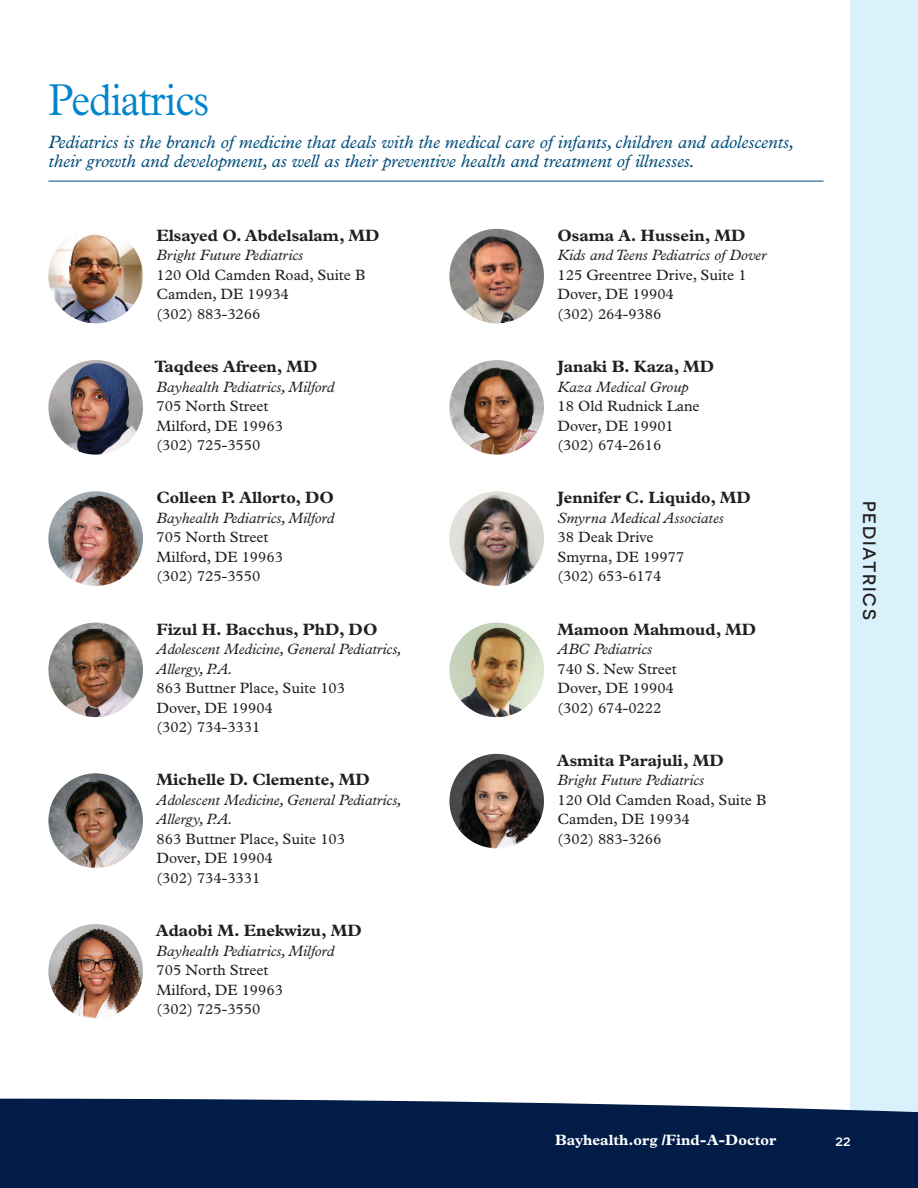
<style>
.page{position:relative;width:918px;height:1188px;background:#fff}
.page>*{position:absolute;margin:0;border:0;box-sizing:border-box;transform-origin:0 0}
.t1{font:300 45px "Plantin";letter-spacing:-.02em;color:#0085cc;scale:.9 1}
.t2{font:italic 18px/19.5px "Plantin";color:#004d7b}
.t3{font:500 18px "Novecentosanswide";letter-spacing:.1em;color:#231f20}
.t4{font:700 16.5px "Plantin";color:#231f20}
.t5{font:15px/19.5px "Plantin";color:#231f20}
.t6{font:italic 15px/19.5px "Plantin";color:#231f20}
.t7{font:700 15px "Plantin";color:#fff}
.t8{font:500 15px "Novecentosanswide";color:#fff}
</style>
<div class="page">
<hr style="left:48px;top:181px;width:776px;height:1px;background:#004d7b">
<img style="left:48px;top:229px;width:95px;height:94px;border-radius:47px">
<img style="left:48px;top:360px;width:95px;height:95px;border-radius:47px">
<img style="left:48px;top:491px;width:95px;height:95px;border-radius:47px">
<img style="left:48px;top:623px;width:95px;height:94px;border-radius:47px">
<img style="left:48px;top:773px;width:95px;height:95px;border-radius:47px">
<img style="left:48px;top:924px;width:95px;height:95px;border-radius:47px">
<img style="left:449px;top:229px;width:95px;height:94px;border-radius:47px">
<img style="left:449px;top:360px;width:95px;height:95px;border-radius:47px">
<img style="left:449px;top:491px;width:95px;height:95px;border-radius:47px">
<img style="left:449px;top:623px;width:95px;height:94px;border-radius:47px">
<img style="left:449px;top:754px;width:95px;height:94px;border-radius:47px">
<div style="left:850px;top:0;width:68px;height:1134px;background:#d9f1fb"></div>
<div style="left:0;top:1099px;width:918px;height:89px;background:#001c47"></div>
<h1 class="t1" style="left:48px;top:74px;width:181px">Pediatrics</h1>
<p class="t2" style="left:48px;top:132px;width:747px">Pediatrics is the branch of medicine that deals with the medical care of infants, children and adolescents, their growth and development, as well as their preventive health and treatment of illnesses.</p>
<p class="t4" style="left:156px;top:225px;width:225px">Elsayed O. Abdelsalam, MD</p>
<p class="t6" style="left:156px;top:245px;width:148px">Bright Future Pediatrics</p>
<p class="t5" style="left:156px;top:265px;width:211px">120 Old Camden Road, Suite B<br>Camden, DE 19934<br>(302) 883-3266</p>
<p class="t4" style="left:154px;top:357px;width:165px">Taqdees Afreen, MD</p>
<p class="t6" style="left:156px;top:377px;width:179px">Bayhealth Pediatrics, Milford</p>
<p class="t5" style="left:156px;top:396px;width:128px">705 North Street<br>Milford, DE 19963 (302) 725-3550</p>
<p class="t4" style="left:156px;top:488px;width:179px">Colleen P. Allorto, DO</p>
<p class="t6" style="left:156px;top:508px;width:179px">Bayhealth Pediatrics, Milford</p>
<p class="t5" style="left:156px;top:528px;width:128px">705 North Street<br>Milford, DE 19963 (302) 725-3550</p>
<p class="t4" style="left:156px;top:619px;width:223px">Fizul H. Bacchus, PhD, DO</p>
<p class="t6" style="left:156px;top:639px;width:247px">Adolescent Medicine, General Pediatrics,<br>Allergy, P.A.</p>
<p class="t5" style="left:156px;top:678px;width:190px">863 Buttner Place, Suite 103<br>Dover, DE 19904<br>(302) 734-3331</p>
<p class="t4" style="left:156px;top:770px;width:215px">Michelle D. Clemente, MD</p>
<p class="t6" style="left:156px;top:790px;width:247px">Adolescent Medicine, General Pediatrics,<br>Allergy, P.A.</p>
<p class="t5" style="left:156px;top:829px;width:190px">863 Buttner Place, Suite 103<br>Dover, DE 19904<br>(302) 734-3331</p>
<p class="t4" style="left:156px;top:921px;width:208px">Adaobi M. Enekwizu, MD</p>
<p class="t6" style="left:156px;top:941px;width:179px">Bayhealth Pediatrics, Milford</p>
<p class="t5" style="left:156px;top:960px;width:128px">705 North Street<br>Milford, DE 19963 (302) 725-3550</p>
<p class="t4" style="left:557px;top:225px;width:190px">Osama A. Hussein, MD</p>
<p class="t6" style="left:557px;top:245px;width:210px">Kids and Teens Pediatrics of Dover</p>
<p class="t5" style="left:557px;top:265px;width:191px">125 Greentree Drive, Suite 1<br>Dover, DE 19904<br>(302) 264-9386</p>
<p class="t4" style="left:557px;top:357px;width:158px">Janaki B. Kaza, MD</p>
<p class="t6" style="left:557px;top:377px;width:133px">Kaza Medical Group</p>
<p class="t5" style="left:557px;top:396px;width:144px">18 Old Rudnick Lane<br>Dover, DE 19901 (302) 674-2616</p>
<p class="t4" style="left:557px;top:488px;width:195px">Jennifer C. Liquido, MD</p>
<p class="t6" style="left:557px;top:508px;width:168px">Smyrna Medical Associates</p>
<p class="t5" style="left:557px;top:528px;width:128px">38 Deak Drive<br>Smyrna, DE 19977 (302) 653-6174</p>
<p class="t4" style="left:557px;top:619px;width:200px">Mamoon Mahmoud, MD</p>
<p class="t6" style="left:557px;top:639px;width:96px">ABC Pediatrics</p>
<p class="t5" style="left:557px;top:659px;width:121px">740 S. New Street<br>Dover, DE 19904 (302) 674-0222</p>
<p class="t4" style="left:557px;top:750px;width:168px">Asmita Parajuli, MD</p>
<p class="t6" style="left:557px;top:770px;width:148px">Bright Future Pediatrics</p>
<p class="t5" style="left:557px;top:790px;width:211px">120 Old Camden Road, Suite B<br>Camden, DE 19934<br>(302) 883-3266</p>
<p class="t3" style="left:880px;top:501px;width:120px;rotate:90deg">PEDIATRICS</p>
<p class="t7" style="left:555px;top:1131px;width:223px">Bayhealth.org /Find-A-Doctor</p>
<p class="t8" style="left:836px;top:1132px;width:16px">22</p>
</div>
